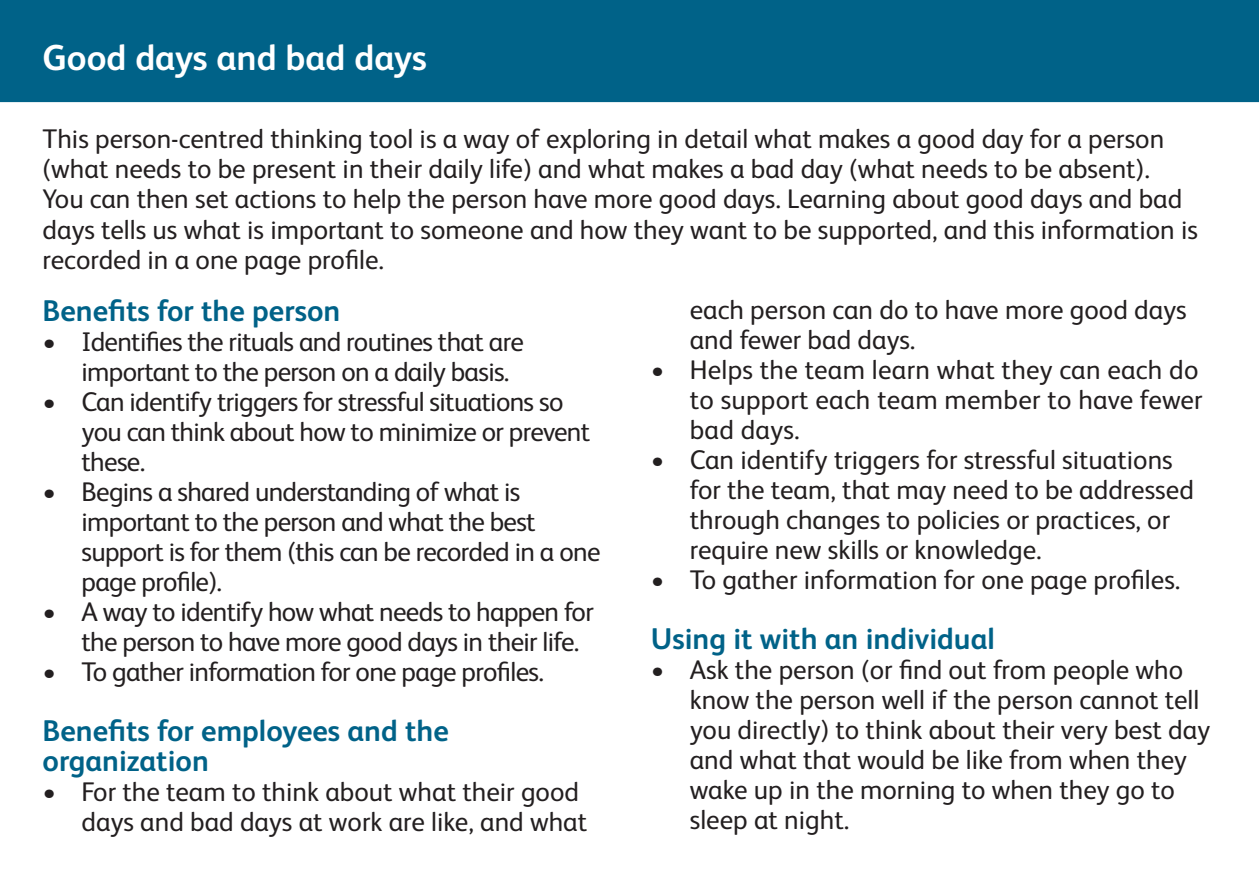
<style>
.page{position:relative;width:1259px;height:885px;background:#fff}
.page>*{position:absolute;margin:0;border:0;box-sizing:border-box;transform-origin:0 0}
.heading1{font:700 36px "FS Albert";color:#fff}
.subheading{font:700 30px/30px "FS Albert";color:#006288}
.bullets{font:27px/30px "FS Albert";color:#231f20}
.bullets-2{font:27px/30px "FS Albert";letter-spacing:-.025em;color:#231f20}
.text{font:27px/30px "FS Albert";color:#231f20}
</style>
<div class="page">
<div style="left:0;top:0;width:1259px;height:102px;background:#006288"></div>
<p class="heading1" style="left:43px;top:33px;width:386px">Good days and bad days</p>
<p class="text" style="left:43px;top:123px;width:1157px">This person-centred thinking tool is a way of exploring in detail what makes a good day for a person (what needs to be present in their daily life) and what makes a bad day (what needs to be absent).<br>You can then set actions to help the person have more good days. Learning about good days and bad days tells us what is important to someone and how they want to be supported, and this information is recorded in a one page profile.</p>
<p class="subheading" style="left:43px;top:294px;width:299px">Benefits for the person</p>
<p class="bullets-2" style="left:82px;top:325px;width:444px;text-indent:-39px">• Identifies the rituals and routines that are important to the person on a daily basis.</p>
<p class="bullets-2" style="left:82px;top:385px;width:510px;text-indent:-39px">• Can identify triggers for stressful situations so you can think about how to minimize or prevent these.</p>
<p class="bullets-2" style="left:82px;top:475px;width:520px;text-indent:-39px">• Begins a shared understanding of what is important to the person and what the best support is for them (this can be recorded in a one page profile).</p>
<p class="bullets-2" style="left:82px;top:595px;width:514px;text-indent:-39px">• A way to identify how what needs to happen for the person to have more good days in their life.</p>
<p class="bullets-2" style="left:43px;top:655px;width:503px">• To gather information for one page profiles.</p>
<p class="subheading" style="left:43px;top:714px;width:408px">Benefits for employees and the organization</p>
<p class="bullets" style="left:82px;top:775px;width:507px;text-indent:-39px">• For the team to think about what their good days and bad days at work are like, and what</p>
<p class="bullets" style="left:690px;top:293px;width:498px">each person can do to have more good days and fewer bad days.</p>
<p class="bullets" style="left:690px;top:353px;width:514px;text-indent:-39px">• Helps the team learn what they can each do to support each team member to have fewer bad days.</p>
<p class="bullets" style="left:690px;top:443px;width:505px;text-indent:-39px">• Can identify triggers for stressful situations for the team, that may need to be addressed through changes to policies or practices, or require new skills or knowledge.</p>
<p class="bullets" style="left:651px;top:563px;width:531px">• To gather information for one page profiles.</p>
<p class="subheading" style="left:651px;top:622px;width:345px">Using it with an individual</p>
<p class="bullets" style="left:690px;top:653px;width:522px;text-indent:-39px">• Ask the person (or find out from people who know the person well if the person cannot tell you directly) to think about their very best day and what that would be like from when they wake up in the morning to when they go to sleep at night.</p>
</div>
